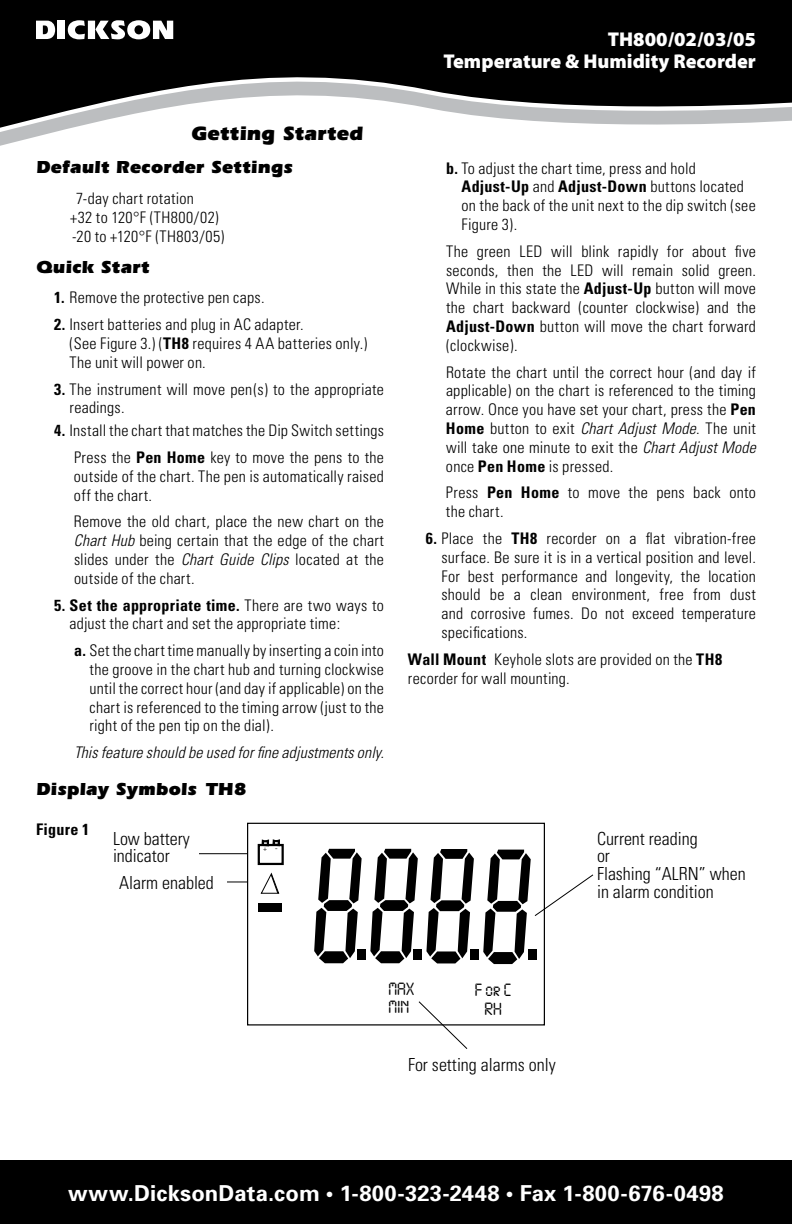
<style>
.page{position:relative;width:792px;height:1224px;background:#fff}
.page>*{position:absolute;margin:0;border:0;box-sizing:border-box;transform-origin:0 0}
.t1{font:700 22px "Univers";letter-spacing:.01em;color:#fff}
.t2{font:900 20px/22px "Myriad Pro";color:#fff;text-align:right}
.t3{font:900 20px "ITC Eras Std";letter-spacing:.01em;color:#000}
.t4{font:300 condensed 18px/17.6px "Univers";color:#000}
.t5{font:900 18px "ITC Eras Std";letter-spacing:.01em;color:#000}
.t6{font:300 condensed 16px/18.8px "Univers";letter-spacing:.015em;color:#000}
.t7{font:italic 300 condensed 16px "Univers";letter-spacing:.005em;color:#000}
.t8{font:700 condensed 16px "Univers";letter-spacing:.02em;color:#000}
.t9{font:15.6px/18.6px "Digital ICG";color:#000}
.t10{font:6.6px "Myriad";color:#000}
.s1{font-weight:700}
.s2{font-style:italic}
.s3{font-size:8px}
</style>
<div class="page">
<svg style="left:0;top:0;width:792px;height:132px;fill:#000"></svg>
<svg style="left:36px;top:21px;width:19px;height:18px"></svg>
<div style="left:58px;top:21px;width:7px;height:18px;background:#fff"></div>
<svg style="left:68px;top:20px;width:105px;height:19px"></svg>
<div style="left:0;top:1160px;width:792px;height:64px;background:#000"></div>
<div style="left:247px;top:823px;width:298px;height:203px;border:1px solid #000"></div>
<svg style="left:370px;top:849px;width:48px;height:114px"></svg>
<div style="left:471px;top:949px;width:8px;height:11px;background:#000"></div>
<div style="left:414px;top:949px;width:8px;height:11px;background:#000"></div>
<svg style="left:314px;top:849px;width:48px;height:114px"></svg>
<div style="left:358px;top:949px;width:8px;height:11px;background:#000"></div>
<svg style="left:426px;top:849px;width:48px;height:114px"></svg>
<svg style="left:257px;top:839px;width:27px;height:27px"></svg>
<svg style="left:260px;top:873px;width:20px;height:21px"></svg>
<div style="left:258px;top:903px;width:24px;height:9px;background:#000"></div>
<hr style="left:199px;top:853px;width:48px;height:1px;background:#000">
<svg style="left:227px;top:881px;width:20px;height:1px"></svg>
<svg style="left:418px;top:1001px;width:50px;height:48px"></svg>
<svg style="left:483px;top:850px;width:111px;height:114px"></svg>
<p class="t3" style="left:191px;top:122px;width:174px">Getting Started</p>
<p class="t5" style="left:36px;top:157px;width:258px">Default Recorder Settings</p>
<p class="t6" style="left:70px;top:189px;width:156px;text-indent:6px">7-day chart rotation<br>+32 to 120°F (TH800/02) -20 to +120°F (TH803/05)</p>
<p class="t5" style="left:36px;top:256px;width:115px">Quick Start</p>
<p class="t6" style="left:54px;top:288px;width:212px"><span class="s1">1.</span> Remove the protective pen caps.</p>
<p class="t6" style="left:70px;top:315px;width:299px;text-indent:-16px"><span class="s1">2.</span> Insert batteries and plug in AC adapter.<br>(See Figure 3.) (<span class="s1">TH8</span> requires 4 AA batteries only.)<br>The unit will power on.</p>
<p class="t6" style="left:70px;top:380px;width:316px;text-indent:-16px"><span class="s1">3.</span> The instrument will move pen(s) to the appropriate readings.</p>
<p class="t6" style="left:54px;top:417px;width:331px;line-height:26.8px;text-align:right"><span class="s1">4.</span> Install the chart that matches the Dip Switch settings<br>Press the <span class="s1">Pen Home</span> key to move the pens to the</p>
<p class="t6" style="left:74px;top:467px;width:312px">outside of the chart. The pen is automatically raised off the chart.</p>
<p class="t6" style="left:74px;top:512px;width:312px;text-align:justify">Remove the old chart, place the new chart on the <span class="s2">Chart Hub</span> being certain that the edge of the chart slides under the <span class="s2">Chart Guide Clips</span> located at the outside of the chart.</p>
<p class="t6" style="left:70px;top:596px;width:316px;text-indent:-16px"><span class="s1">5. Set the appropriate time.</span> There are two ways to adjust the chart and set the appropriate time:</p>
<p class="t6" style="left:90px;top:641px;width:296px;text-align:justify;text-indent:-16px"><span class="s1">a.</span> Set the chart timemanually byinserting a coin into the groove in the chart hub and turning clockwise until the correct hour (and day if applicable) on the chart is referenced to the timing arrow (just to the right of the pen tip on the dial).</p>
<p class="t7" style="left:74px;top:743px;width:311px">This feature should be used for fine adjustments only.</p>
<p class="t2" style="left:444px;top:28px;width:314px">TH800/02/03/05<br>Temperature &amp; Humidity Recorder</p>
<p class="t6" style="left:462px;top:158px;width:296px;text-indent:-15px"><span class="s1">b.</span> To adjust the chart time, press and hold <span class="s1">Adjust-Up</span> and <span class="s1">Adjust-Down</span> buttons located on the back of the unit next to the dip switch (see Figure 3).</p>
<p class="t6" style="left:446px;top:242px;width:312px;text-align:justify">The green LED will blink rapidly for about five seconds, then the LED will remain solid green.<br>While in this state the <span class="s1">Adjust-Up</span> button will move the chart backward (counter clockwise) and the <span class="s1">Adjust-Down</span> button will move the chart forward (clockwise).</p>
<p class="t6" style="left:446px;top:362px;width:312px;text-align:justify">Rotate the chart until the correct hour (and day if applicable) on the chart is referenced to the timing arrow. Once you have set your chart, press the <span class="s1">Pen Home</span> button to exit <span class="s2">Chart Adjust Mode</span>. The unit will take one minute to exit the <span class="s2">Chart Adjust Mode </span>once <span class="s1">Pen Home</span> is pressed.</p>
<p class="t6" style="left:446px;top:483px;width:311px">Press <span class="s1">Pen Home</span> to move the pens back onto the chart.</p>
<p class="t6" style="left:442px;top:529px;width:316px;text-align:justify;text-indent:-16px"><span class="s1">6.</span> Place the <span class="s1">TH8</span> recorder on a flat vibration-free surface. Be sure it is in a vertical position and level.<br>For best performance and longevity, the location should be a clean environment, free from dust and corrosive fumes. Do not exceed temperature specifications.</p>
<p class="t6" style="left:408px;top:650px;width:316px"><span class="s1">Wall Mount</span> Keyhole slots are provided on the <span class="s1">TH8 </span>recorder for wall mounting.</p>
<p class="t5" style="left:36px;top:779px;width:212px">Display Symbols TH8</p>
<p class="t8" style="left:36px;top:820px;width:55px">Figure 1</p>
<p class="t4" style="left:113px;top:830px;width:78px">Low battery indicator</p>
<p class="t4" style="left:597px;top:830px;width:150px">Current reading<br>or<br>Flashing “ALRN” when in alarm condition</p>
<p class="t10" style="left:263px;top:845px;width:16px">+ <span class="s3">-</span></p>
<p class="t4" style="left:119px;top:874px;width:96px">Alarm enabled</p>
<p class="t9" style="left:388px;top:979px;width:28px">MAX<br>MIN</p>
<p class="t9" style="left:475px;top:980px;width:38px;text-align:center">F or C<br>RH</p>
<p class="t4" style="left:408px;top:1056px;width:149px">For setting alarms only</p>
<h1 class="t1" style="left:68px;top:1180px;width:657px">www.DicksonData.com • 1-800-323-2448 • Fax 1-800-676-0498</h1>
</div>
